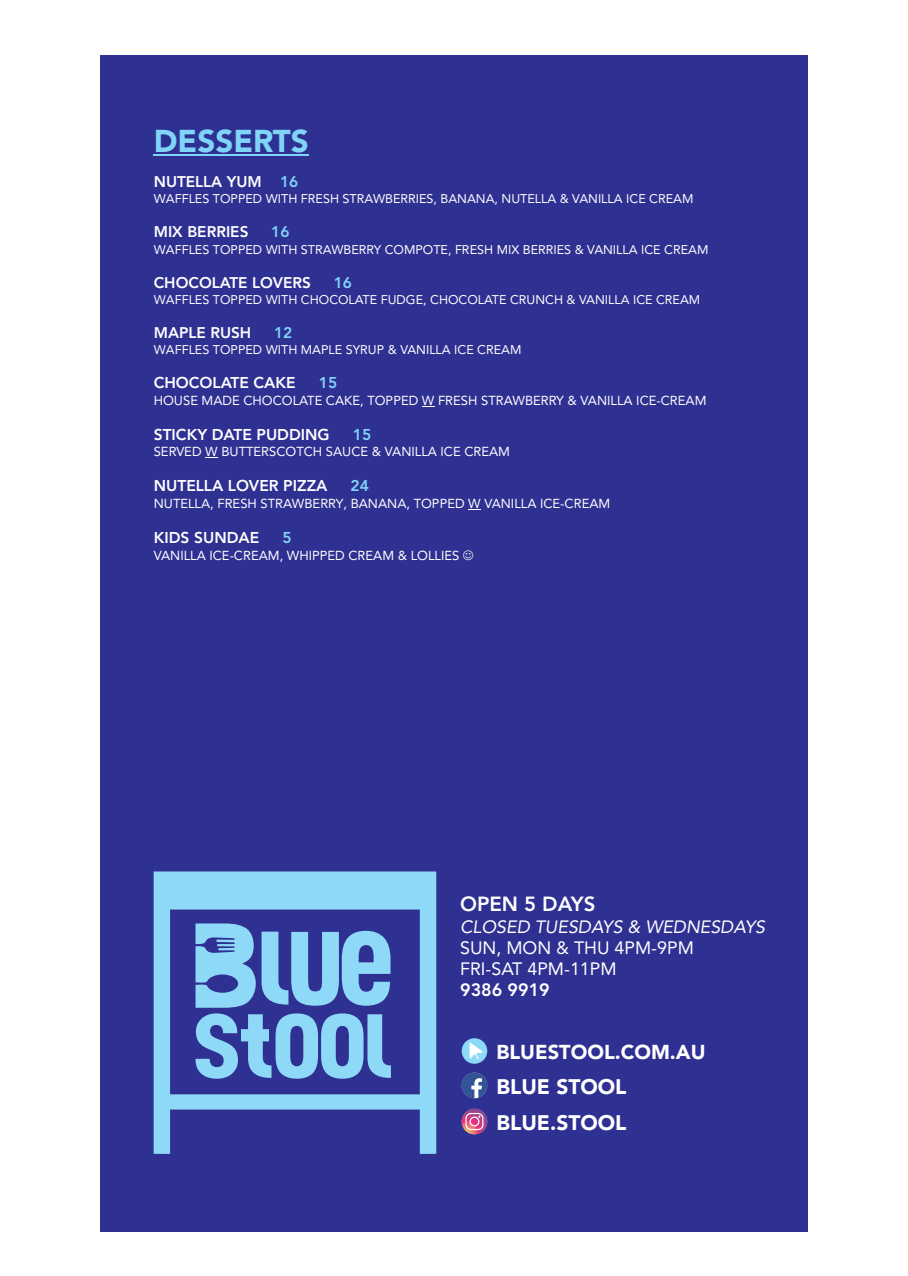
<style>
.page{position:relative;width:908px;height:1276px;background:#fff}
.page>*{position:absolute;margin:0;border:0;box-sizing:border-box;transform-origin:0 0}
.t1{font:900 31.3px "Avenir LT Std";color:#7fd4f7}
.t2{font:900 20.9px/35.7px "Avenir LT Std";color:#fff}
.t3{font:800 20.3px "Avenir LT";color:#fff}
.t4{font:900 20px "Avenir LT Std";color:#fff}
.t5{font:17.8px/21px "Avenir LT";color:#fff}
.t6{font:800 17.8px "Avenir LT";color:#fff}
.t7{font:italic 17.7px "Avenir LT";color:#fff}
.t8{font:800 15.6px "Avenir LT";color:#fff}
.t9{font:800 15.6px "Avenir LT";color:#7fd4f7}
.t10{font:800 15.3px "Avenir LT";color:#fff}
.t11{font:800 15.3px "Avenir LT";color:#7fd4f7}
.t12{font:13px "Avenir LT";color:#fff}
.t13{font:12.6px "Avenir LT";color:#fff}
.s1{color:#7fd4f7}
</style>
<div class="page">
<div style="left:100px;top:55px;width:707px;height:1177px;background:#2e3092"></div>
<svg style="left:154px;top:871px;width:282px;height:283px"></svg>
<svg style="left:195px;top:1013px;width:196px;height:65px"></svg>
<svg style="left:195px;top:923px;width:195px;height:84px"></svg>
<svg style="left:422px;top:406px;width:12px;height:1px"></svg>
<svg style="left:468px;top:509px;width:12px;height:1px"></svg>
<hr style="left:154px;top:154px;width:155px;height:2px;background:#7fd4f7">
<svg style="left:461px;top:1072px;width:26px;height:26px"></svg>
<svg style="left:461px;top:1108px;width:26px;height:26px"></svg>
<svg style="left:465px;top:1113px;width:18px;height:17px"></svg>
<div style="left:461px;top:1038px;width:26px;height:25px;background:#8ed8f8;border-radius:50%"></div>
<svg style="left:469px;top:1042px;width:13px;height:17px"></svg>
<h1 class="t1" style="left:154px;top:128px;width:156px">DESSERTS</h1>
<p class="t10" style="left:154px;top:175px;width:146px">NUTELLA YUM <span class="s1">16</span></p>
<p class="t13" style="left:154px;top:194px;width:541px">WAFFLES TOPPED WITH FRESH STRAWBERRIES, BANANA, NUTELLA &amp; VANILLA ICE CREAM</p>
<p class="t10" style="left:154px;top:226px;width:96px">MIX BERRIES</p>
<p class="t11" style="left:271px;top:226px;width:20px">16</p>
<p class="t13" style="left:154px;top:244px;width:556px">WAFFLES TOPPED WITH STRAWBERRY COMPOTE, FRESH MIX BERRIES &amp; VANILLA ICE CREAM</p>
<p class="t10" style="left:154px;top:276px;width:159px">CHOCOLATE LOVERS</p>
<p class="t11" style="left:333px;top:276px;width:20px">16</p>
<p class="t13" style="left:154px;top:294px;width:548px">WAFFLES TOPPED WITH CHOCOLATE FUDGE, CHOCOLATE CRUNCH &amp; VANILLA ICE CREAM</p>
<p class="t10" style="left:154px;top:326px;width:99px">MAPLE RUSH</p>
<p class="t11" style="left:274px;top:326px;width:20px">12</p>
<p class="t13" style="left:154px;top:344px;width:369px">WAFFLES TOPPED WITH MAPLE SYRUP &amp; VANILLA ICE CREAM</p>
<p class="t8" style="left:154px;top:376px;width:143px">CHOCOLATE CAKE</p>
<p class="t9" style="left:318px;top:376px;width:20px">15</p>
<p class="t12" style="left:154px;top:395px;width:554px">HOUSE MADE CHOCOLATE CAKE, TOPPED W FRESH STRAWBERRY &amp; VANILLA ICE-CREAM</p>
<p class="t8" style="left:154px;top:428px;width:177px">STICKY DATE PUDDING</p>
<p class="t9" style="left:352px;top:428px;width:20px">15</p>
<p class="t12" style="left:154px;top:446px;width:357px">SERVED W BUTTERSCOTCH SAUCE &amp; VANILLA ICE CREAM</p>
<p class="t8" style="left:154px;top:479px;width:175px">NUTELLA LOVER PIZZA</p>
<p class="t9" style="left:350px;top:479px;width:20px">24</p>
<p class="t12" style="left:154px;top:498px;width:458px">NUTELLA, FRESH STRAWBERRY, BANANA, TOPPED W VANILLA ICE-CREAM</p>
<p class="t8" style="left:154px;top:531px;width:107px">KIDS SUNDAE</p>
<p class="t9" style="left:282px;top:531px;width:11px">5</p>
<p class="t12" style="left:154px;top:550px;width:307px">VANILLA ICE-CREAM, WHIPPED CREAM &amp; LOLLIES</p>
<h3 class="t3" style="left:460px;top:896px;width:137px">OPEN 5 DAYS</h3>
<h3 class="t7" style="left:460px;top:919px;width:306px">CLOSED TUESDAYS &amp; WEDNESDAYS</h3>
<h3 class="t5" style="left:460px;top:938px;width:235px">SUN, MON &amp; THU 4PM-9PM<br>FRI-SAT 4PM-11PM</h3>
<h3 class="t6" style="left:460px;top:982px;width:91px">9386 9919</h3>
<h3 class="t4" style="left:496px;top:1044px;width:210px">BLUESTOOL.COM.AU</h3>
<h2 class="t2" style="left:496px;top:1071px;width:131px">BLUE STOOL<br>BLUE.STOOL</h2>
</div>
